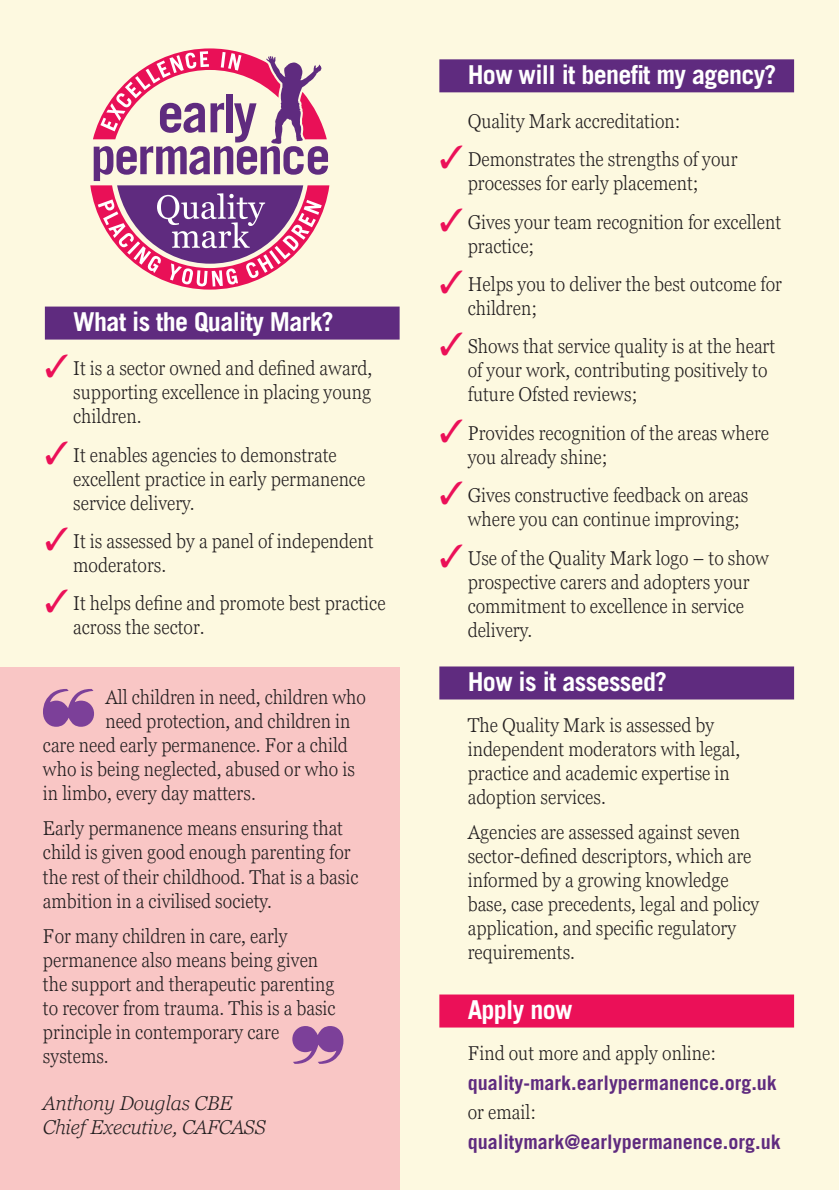
<style>
.page{position:relative;width:839px;height:1190px;background:#fff}
.page>*{position:absolute;margin:0;border:0;box-sizing:border-box;transform-origin:0 0}
.t1{font:700 26px "Trade Gothic LT Std";letter-spacing:-.025em;color:#fff}
.t2{font:300 condensed 20px/24px "Georgia Pro";color:#231f20}
.t3{font:700 20px "Trade Gothic LT Std";color:#5f2b7f}
.t4{font:italic 300 20px/24px "Georgia Pro";color:#231f20}
.s1{color:#eb1058}
</style>
<div class="page">
<div style="left:0;top:0;width:838px;height:1190px;background:#fdf9e0"></div>
<div style="left:45px;top:306px;width:354px;height:33px;background:#5f2b7f"></div>
<div style="left:439px;top:59px;width:354px;height:33px;background:#5f2b7f"></div>
<div style="left:439px;top:666px;width:354px;height:33px;background:#5f2b7f"></div>
<div style="left:439px;top:994px;width:354px;height:33px;background:#eb1058"></div>
<svg style="left:90px;top:48px;width:239px;height:241px"></svg>
<div style="left:0;top:666px;width:399px;height:524px;background:#f9c6c5"></div>
<svg style="left:43px;top:689px;width:51px;height:37px"></svg>
<svg style="left:292px;top:1026px;width:51px;height:37px"></svg>
<h1 class="t1" style="left:73px;top:306px;width:262px">What is the Quality Mark?</h1>
<p class="t2" style="left:73px;top:356px;width:300px;text-align:justify;text-indent:-28px"><span class="s1">✓</span> It is a sector owned and defined award, supporting excellence in placing young children.</p>
<p class="t2" style="left:73px;top:442px;width:293px;text-indent:-28px"><span class="s1">✓</span> It enables agencies to demonstrate excellent practice in early permanence service delivery.</p>
<p class="t2" style="left:73px;top:529px;width:301px;text-indent:-28px"><span class="s1">✓</span> It is assessed by a panel of independent moderators.</p>
<p class="t2" style="left:73px;top:591px;width:313px;text-indent:-28px"><span class="s1">✓</span> It helps define and promote best practice across the sector.</p>
<p class="t2" style="left:105px;top:685px;width:262px">All children in need, children who</p>
<p class="t2" style="left:105px;top:709px;width:246px">need protection, and children in</p>
<p class="t2" style="left:43px;top:733px;width:306px">care need early permanence. For a child</p>
<p class="t2" style="left:43px;top:757px;width:313px">who is being neglected, abused or who is</p>
<p class="t2" style="left:43px;top:781px;width:214px">in limbo, every day matters.</p>
<p class="t2" style="left:43px;top:816px;width:317px">Early permanence means ensuring that child is given good enough parenting for the rest of their childhood. That is a basic ambition in a civilised society.</p>
<p class="t2" style="left:43px;top:923px;width:294px">For many children in care, early permanence also means being given the support and therapeutic parenting to recover from trauma. This is a basic principle in contemporary care systems.</p>
<p class="t4" style="left:43px;top:1091px;width:224px">Anthony Douglas CBE<br>Chief Executive, CAFCASS</p>
<h1 class="t1" style="left:467px;top:59px;width:310px">How will it benefit my agency?</h1>
<p class="t2" style="left:467px;top:109px;width:214px">Quality Mark accreditation:</p>
<p class="t2" style="left:439px;top:147px;width:299px;text-align:center"><span class="s1">✓</span> Demonstrates the strengths of your processes for early placement;</p>
<p class="t2" style="left:467px;top:209px;width:315px;text-indent:-28px"><span class="s1">✓</span> Gives your team recognition for excellent practice;</p>
<p class="t2" style="left:467px;top:272px;width:316px;text-indent:-28px"><span class="s1">✓</span> Helps you to deliver the best outcome for children;</p>
<p class="t2" style="left:467px;top:334px;width:309px;text-indent:-28px"><span class="s1">✓</span> Shows that service quality is at the heart of your work, contributing positively to future Ofsted reviews;</p>
<p class="t2" style="left:467px;top:421px;width:303px;text-indent:-28px"><span class="s1">✓</span> Provides recognition of the areas where you already shine;</p>
<p class="t2" style="left:467px;top:483px;width:282px;text-indent:-28px"><span class="s1">✓</span> Gives constructive feedback on areas where you can continue improving;</p>
<p class="t2" style="left:467px;top:545px;width:302px;text-indent:-28px"><span class="s1">✓</span> Use of the Quality Mark logo – to show prospective carers and adopters your commitment to excellence in service delivery.</p>
<h1 class="t1" style="left:467px;top:665px;width:201px">How is it assessed?</h1>
<p class="t2" style="left:467px;top:713px;width:274px">The Quality Mark is assessed by independent moderators with legal, practice and academic expertise in adoption services.</p>
<p class="t2" style="left:467px;top:820px;width:293px">Agencies are assessed against seven sector-defined descriptors, which are informed by a growing knowledge base, case precedents, legal and policy application, and specific regulatory requirements.</p>
<h1 class="t1" style="left:467px;top:993px;width:106px">Apply now</h1>
<p class="t2" style="left:467px;top:1041px;width:250px">Find out more and apply online:</p>
<p class="t3" style="left:467px;top:1070px;width:310px">quality-mark.earlypermanence.org.uk</p>
<p class="t2" style="left:467px;top:1100px;width:70px">or email:</p>
<p class="t3" style="left:467px;top:1129px;width:314px">qualitymark@earlypermanence.org.uk</p>
</div>
